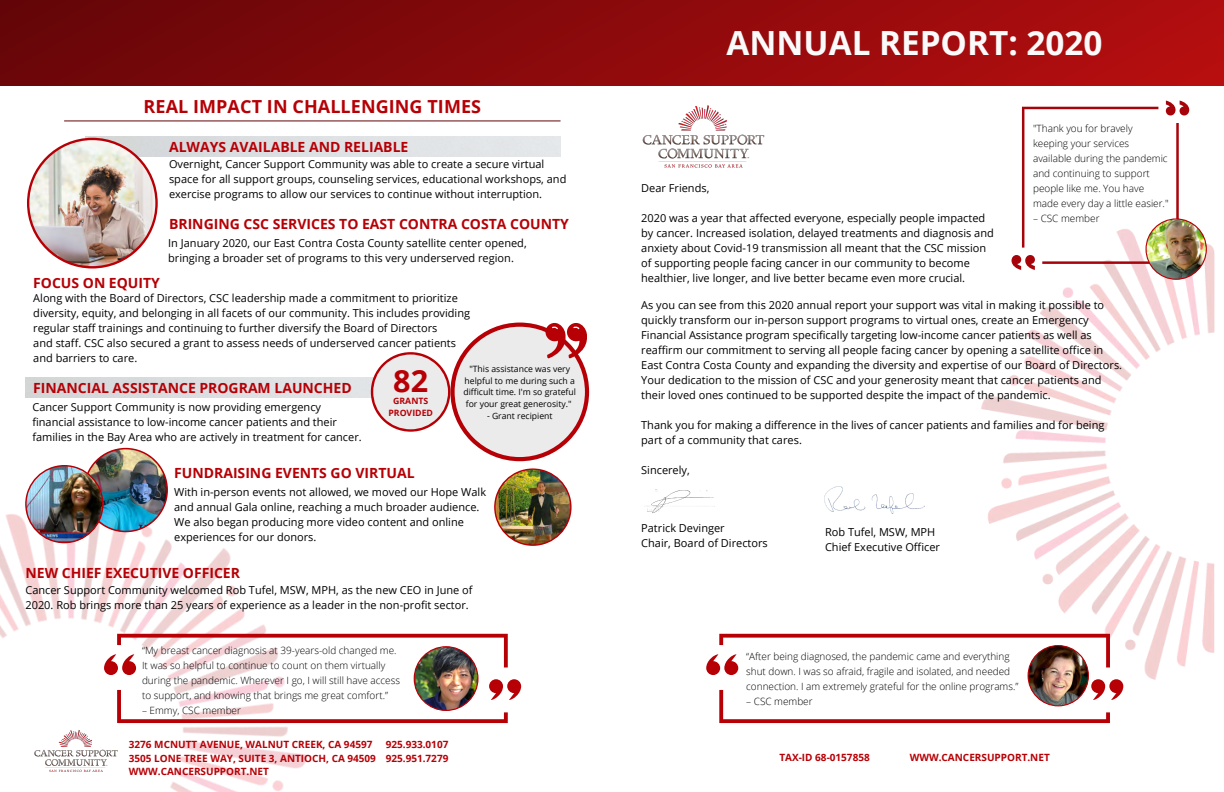
<style>
.page{position:relative;width:1224px;height:792px;background:#fff}
.page>*{position:absolute;margin:0;border:0;box-sizing:border-box;transform-origin:0 0}
.t1{font:700 33.3px "Open Sans";color:#fafafa}
.t2{font:700 30.6px "Open Sans";color:#b60006}
.t3{font:700 18px "Open Sans";letter-spacing:.005em;color:#b60006}
.t4{font:700 14px "Open Sans";color:#b60006}
.t5{font:11px/15px "Open Sans";color:#000}
.t6{font:300 10px/15px "Open Sans";color:#000}
.t7{font:700 10px "Open Sans";color:#b60006}
.t8{font:700 8.7px/12.1px "Open Sans";color:#b60006;text-align:center}
.t9{font:8.6px/11.7px "Open Sans";color:#000;text-align:center}
</style>
<div class="page">
<img style="left:940px;top:244px;width:275px;height:445px">
<div style="left:0;top:0;width:1224px;height:86px;background:linear-gradient(to right,#670608,#b40e0f)"></div>
<img style="left:642px;top:105px;width:123px;height:63px">
<img style="left:824px;top:486px;width:101px;height:28px">
<img style="left:0;top:397px;width:446px;height:395px">
<img style="left:33px;top:723px;width:86px;height:56px">
<hr style="left:64px;top:121px;width:496px;height:1px;background:#620508">
<img style="left:647px;top:489px;width:68px;height:24px">
<img style="left:27px;top:138px;width:131px;height:131px">
<img style="left:494px;top:468px;width:78px;height:78px">
<img style="left:25px;top:448px;width:143px;height:95px">
<svg style="left:371px;top:323px;width:218px;height:138px"></svg>
<svg style="left:104px;top:634px;width:417px;height:89px"></svg>
<svg style="left:1012px;top:101px;width:195px;height:179px"></svg>
<svg style="left:706px;top:634px;width:417px;height:89px"></svg>
<p class="t3" style="left:144px;top:94px;width:339px">REAL IMPACT IN CHALLENGING TIMES</p>
<p class="t4" style="left:169px;top:137px;width:241px">ALWAYS AVAILABLE AND RELIABLE</p>
<p class="t5" style="left:169px;top:156px;width:399px">Overnight, Cancer Support Community was able to create a secure virtual space for all support groups, counseling services, educational workshops, and exercise programs to allow our services to continue without interruption.</p>
<p class="t4" style="left:169px;top:214px;width:401px">BRINGING CSC SERVICES TO EAST CONTRA COSTA COUNTY</p>
<p class="t4" style="left:33px;top:273px;width:128px">FOCUS ON EQUITY</p>
<p class="t5" style="left:168px;top:235px;width:360px">In January 2020, our East Contra Costa County satellite center opened, bringing a broader set of programs to this very underserved region.</p>
<p class="t5" style="left:33px;top:290px;width:438px">Along with the Board of Directors, CSC leadership made a commitment to prioritize diversity, equity, and belonging in all facets of our community. This includes providing regular staff trainings and continuing to further diversify the Board of Directors</p>
<p class="t5" style="left:33px;top:335px;width:424px">and staff. CSC also secured a grant to assess needs of underserved cancer patients</p>
<p class="t5" style="left:33px;top:350px;width:106px">and barriers to care.</p>
<p class="t9" style="left:463px;top:363px;width:114px">"This assistance was very helpful to me during such a difficult time. I'm so grateful for your great generosity."</p>
<p class="t9" style="left:487px;top:409px;width:67px">- Grant recipient</p>
<p class="t2" style="left:393px;top:359px;width:36px">82</p>
<p class="t8" style="left:388px;top:395px;width:46px">GRANTS<br>PROVIDED</p>
<p class="t4" style="left:33px;top:378px;width:320px">FINANCIAL ASSISTANCE PROGRAM LAUNCHED</p>
<p class="t5" style="left:32px;top:399px;width:331px">Cancer Support Community is now providing emergency financial assistance to low-income cancer patients and their families in the Bay Area who are actively in treatment for cancer.</p>
<p class="t4" style="left:174px;top:463px;width:242px">FUNDRAISING EVENTS GO VIRTUAL</p>
<p class="t5" style="left:174px;top:485px;width:313px">With in-person events not allowed, we moved our Hope Walk and annual Gala online, reaching a much broader audience.<br>We also began producing more video content and online experiences for our donors.</p>
<p class="t4" style="left:25px;top:563px;width:216px">NEW CHIEF EXECUTIVE OFFICER</p>
<p class="t5" style="left:25px;top:583px;width:449px">Cancer Support Community welcomed Rob Tufel, MSW, MPH, as the new CEO in June of<br>2020. Rob brings more than 25 years of experience as a leader in the non-profit sector.</p>
<p class="t6" style="left:142px;top:643px;width:260px">“My breast cancer diagnosis at 39-years-old changed me.<br>It was so helpful to continue to count on them virtually during the pandemic. Wherever I go, I will still have access to support, and knowing that brings me great comfort.”</p>
<p class="t6" style="left:142px;top:703px;width:100px">– Emmy, CSC member</p>
<p class="t7" style="left:129px;top:738px;width:245px">3276 MCNUTT AVENUE, WALNUT CREEK, CA 94597</p>
<p class="t7" style="left:129px;top:751px;width:249px">3505 LONE TREE WAY, SUITE 3, ANTIOCH, CA 94509</p>
<p class="t7" style="left:129px;top:765px;width:142px">WWW.CANCERSUPPORT.NET</p>
<p class="t7" style="left:386px;top:738px;width:64px">925.933.0107</p>
<p class="t7" style="left:386px;top:751px;width:64px">925.951.7279</p>
<p class="t1" style="left:727px;top:20px;width:377px">ANNUAL REPORT: 2020</p>
<p class="t5" style="left:641px;top:180px;width:70px">Dear Friends,</p>
<p class="t5" style="left:641px;top:210px;width:354px">2020 was a year that affected everyone, especially people impacted by cancer. Increased isolation, delayed treatments and diagnosis and anxiety about Covid-19 transmission all meant that the CSC mission of supporting people facing cancer in our community to become healthier, live longer, and live better became even more crucial.</p>
<p class="t6" style="left:1033px;top:121px;width:101px">"Thank you for bravely</p>
<p class="t6" style="left:1033px;top:136px;width:137px">keeping your services available during the pandemic and continuing to support people like me. You have made every day a little easier."</p>
<p class="t6" style="left:1033px;top:211px;width:68px">– CSC member</p>
<p class="t5" style="left:641px;top:298px;width:482px">As you can see from this 2020 annual report your support was vital in making it possible to quickly transform our in-person support programs to virtual ones, create an Emergency Financial Assistance program specifically targeting low-income cancer patients as well as reaffirm our commitment to serving all people facing cancer by opening a satellite office in East Contra Costa County and expanding the diversity and expertise of our Board of Directors.<br>Your dedication to the mission of CSC and your generosity meant that cancer patients and their loved ones continued to be supported despite the impact of the pandemic.</p>
<p class="t5" style="left:641px;top:418px;width:465px">Thank you for making a difference in the lives of cancer patients and families and for being part of a community that cares.</p>
<p class="t5" style="left:641px;top:463px;width:50px">Sincerely,</p>
<p class="t5" style="left:641px;top:520px;width:85px">Patrick Devinger</p>
<p class="t5" style="left:641px;top:535px;width:128px">Chair, Board of Directors</p>
<p class="t5" style="left:825px;top:524px;width:112px">Rob Tufel, MSW, MPH</p>
<p class="t5" style="left:825px;top:539px;width:116px">Chief Executive Officer</p>
<p class="t6" style="left:746px;top:648px;width:274px">“After being diagnosed, the pandemic came and everything shut down. I was so afraid, fragile and isolated, and needed connection. I am extremely grateful for the online programs.”</p>
<p class="t6" style="left:746px;top:693px;width:68px">– CSC member</p>
<p class="t7" style="left:779px;top:750px;width:92px">TAX-ID 68-0157858</p>
<p class="t7" style="left:910px;top:750px;width:142px">WWW.CANCERSUPPORT.NET</p>
</div>
